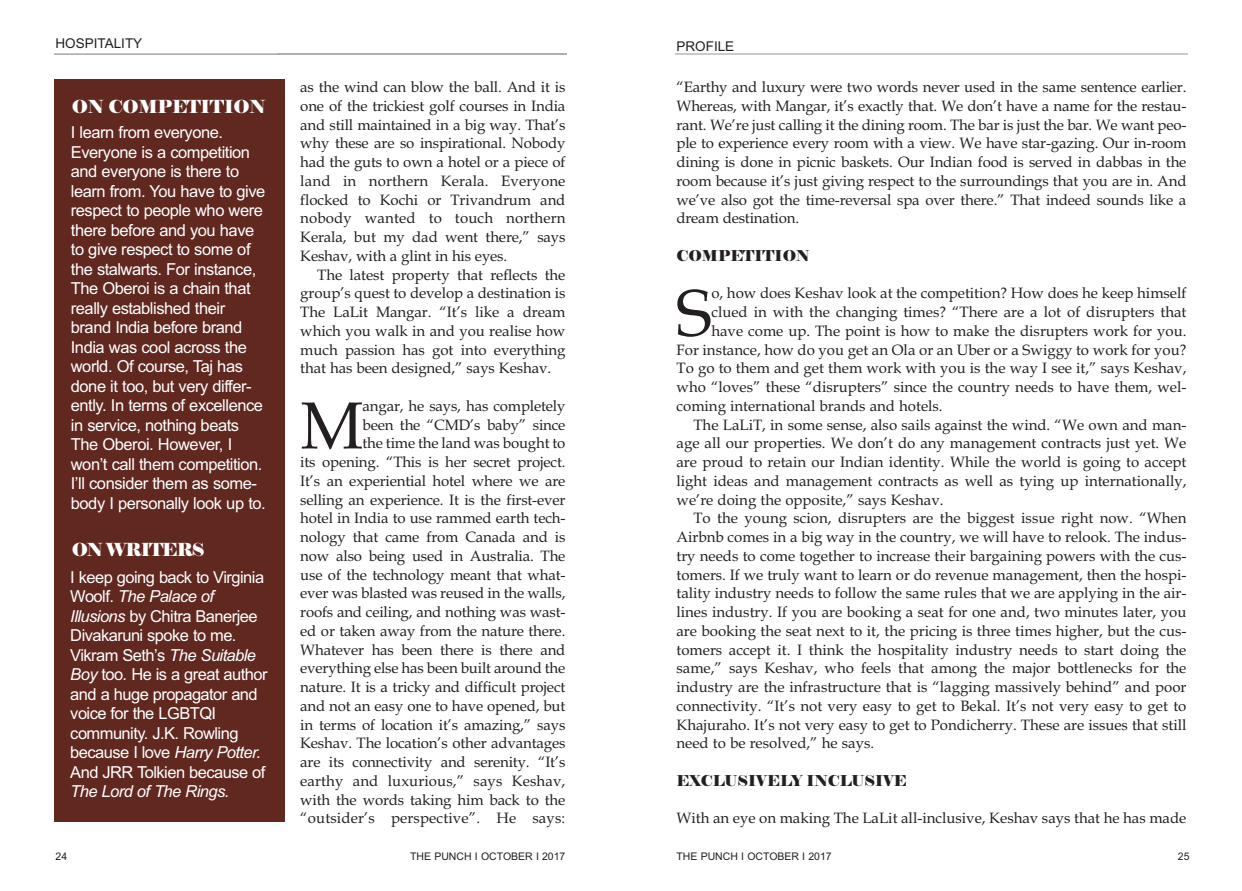
<style>
.page{position:relative;width:1242px;height:891px;background:#fff}
.page>*{position:absolute;margin:0;border:0;box-sizing:border-box;transform-origin:0 0}
.t1{font:66.6px "Book Antiqua";color:#241f1f}
.t2{font:18px "Elephant";letter-spacing:-.015em;color:#fff}
.t3{font:18px "Elephant";letter-spacing:-.07em;color:#fff}
.t4{font:16.5px/19.5px "Arial";letter-spacing:-.03em;color:#fff}
.t5{font:italic 16.5px "Arial";letter-spacing:-.035em;color:#fff}
.t6{font:15px/18.8px "Book Antiqua";color:#241f1f;text-align:justify}
.t7{font:15px "Elephant";color:#241f1f}
.t8{font:13.5px "Arial";color:#241f1f}
.t9{font:10.5px "Arial";color:#241f1f}
.s1{font-style:italic}
</style>
<div class="page">
<hr style="left:675px;top:54px;width:513px;height:1px;background:#969698">
<hr style="left:54px;top:54px;width:513px;height:1px;background:#969698">
<div style="left:54px;top:80px;width:230px;height:742px;background:#612820"></div>
<p class="t8" style="left:56px;top:36px;width:88px">HOSPITALITY</p>
<p class="t8" style="left:676px;top:38px;width:59px">PROFILE</p>
<p class="t6" style="left:676px;top:78px;width:512px">“Earthy and luxury were two words never used in the same sentence earlier.<br>Whereas, with Mangar, it’s exactly that. We don’t have a name for the restau&shy;rant. We’re just calling it the dining room. The bar is just the bar. We want peo&shy;ple to experience every room with a view. We have star-gazing. Our in-room dining is done in picnic baskets. Our Indian food is served in dabbas in the room because it’s just giving respect to the surroundings that you are in. And we’ve also got the time-reversal spa over there.” That indeed sounds like a dream destination.</p>
<p class="t7" style="left:676px;top:246px;width:135px">COMPETITION</p>
<h1 class="t1" style="left:676px;top:274px;width:36px">S</h1>
<p class="t6" style="left:711px;top:284px;width:477px">o, how does Keshav look at the competition? How does he keep himself</p>
<p class="t6" style="left:300px;top:78px;width:267px">as the wind can blow the ball. And it is one of the trickiest golf courses in India and still maintained in a big way. That’s why these are so inspirational. Nobody had the guts to own a hotel or a piece of land in northern Kerala. Everyone flocked to Kochi or Trivandrum and nobody wanted to touch northern Kerala, but my dad went there,” says Keshav, with a glint in his eyes.</p>
<p class="t6" style="left:300px;top:265px;width:267px;text-indent:17px">The latest property that reflects the group’s quest to develop a destination is The LaLit Mangar. “It’s like a dream which you walk in and you realise how much passion has got into everything that has been designed,” says Keshav.</p>
<h1 class="t1" style="left:300px;top:386px;width:64px">M</h1>
<p class="t2" style="left:72px;top:95px;width:195px">ON COMPETITION</p>
<p class="t4" style="left:71px;top:123px;width:196px">I learn from everyone.<br>Everyone is a competition and everyone is there to learn from. You have to give respect to people who were there before and you have to give respect to some of the stalwarts. For instance,<br>The Oberoi is a chain that really established their brand India before brand<br>India was cool across the world. Of course, Taj has done it too, but very differ&shy;ently. In terms of excellence in service, nothing beats<br>The Oberoi. However, I won’t call them competition.<br>I’ll consider them as some&shy;body I personally look up to.</p>
<p class="t3" style="left:72px;top:538px;width:134px">ON WRITERS</p>
<p class="t4" style="left:70px;top:567px;width:199px">I keep going back to Virginia<br>Woolf. <span class="s1">The Palace of<br>Illusions</span> by Chitra Banerjee<br>Divakaruni spoke to me.<br>Vikram Seth’s <span class="s1">The Suitable<br>Boy</span> too<span class="s1">.</span> He is a great author and a huge propagator and voice for the LGBTQI community. J.K. Rowling because I love <span class="s1">Harry Potter.<br></span>And JRR Tolkien because of</p>
<p class="t5" style="left:70px;top:782px;width:161px">The Lord of The Rings.</p>
<p class="t6" style="left:711px;top:303px;width:477px">clued in with the changing times? “There are a lot of disrupters that</p>
<p class="t6" style="left:711px;top:321px;width:477px">have come up. The point is how to make the disrupters work for you.</p>
<p class="t6" style="left:677px;top:340px;width:512px">For instance, how do you get an Ola or an Uber or a Swiggy to work for you?</p>
<p class="t6" style="left:677px;top:359px;width:512px">To go to them and get them work with you is the way I see it,” says Keshav,</p>
<p class="t6" style="left:676px;top:378px;width:511px">who “loves” these “disrupters” since the country needs to have them, wel-</p>
<p class="t6" style="left:676px;top:396px;width:268px">coming international brands and hotels.</p>
<p class="t6" style="left:693px;top:415px;width:495px">The LaLiT, in some sense, also sails against the wind. “We own and man-</p>
<p class="t6" style="left:677px;top:434px;width:512px">age all our properties. We don’t do any management contracts just yet. We</p>
<p class="t6" style="left:676px;top:453px;width:511px">are proud to retain our Indian identity. While the world is going to accept</p>
<p class="t6" style="left:676px;top:471px;width:511px">light ideas and management contracts as well as tying up internationally,</p>
<p class="t6" style="left:676px;top:490px;width:269px">we’re doing the opposite,” says Keshav.</p>
<p class="t6" style="left:693px;top:509px;width:495px">To the young scion, disrupters are the biggest issue right now. “When</p>
<p class="t6" style="left:676px;top:528px;width:511px">Airbnb comes in a big way in the country, we will have to relook. The indus-</p>
<p class="t6" style="left:676px;top:546px;width:512px">try needs to come together to increase their bargaining powers with the cus-</p>
<p class="t6" style="left:676px;top:565px;width:511px">tomers. If we truly want to learn or do revenue management, then the hospi-</p>
<p class="t6" style="left:676px;top:584px;width:511px">tality industry needs to follow the same rules that we are applying in the air-</p>
<p class="t6" style="left:676px;top:603px;width:511px">lines industry. If you are booking a seat for one and, two minutes later, you</p>
<p class="t6" style="left:676px;top:621px;width:512px">are booking the seat next to it, the pricing is three times higher, but the cus-</p>
<p class="t6" style="left:676px;top:640px;width:512px">tomers accept it. I think the hospitality industry needs to start doing the</p>
<p class="t6" style="left:676px;top:659px;width:511px">same,” says Keshav, who feels that among the major bottlenecks for the</p>
<p class="t6" style="left:676px;top:678px;width:511px">industry are the infrastructure that is “lagging massively behind” and poor</p>
<p class="t6" style="left:676px;top:696px;width:512px">connectivity. “It’s not very easy to get to Bekal. It’s not very easy to get to</p>
<p class="t6" style="left:676px;top:715px;width:511px">Khajuraho. It’s not very easy to get to Pondicherry. These are issues that still</p>
<p class="t6" style="left:676px;top:734px;width:199px">need to be resolved,” he says.</p>
<p class="t7" style="left:676px;top:771px;width:232px">EXCLUSIVELY INCLUSIVE</p>
<p class="t6" style="left:676px;top:809px;width:511px">With an eye on making The LaLit all-inclusive, Keshav says that he has made</p>
<p class="t6" style="left:300px;top:396px;width:267px;text-align:right">angar, he says, has completely<br>been the “CMD’s baby” since<br>the time the land was bought to<br>its opening. “This is her secret project.<br>It’s an experiential hotel where we are selling an experience. It is the first-ever hotel in India to use rammed earth tech&shy;nology that came from Canada and is now also being used in Australia. The use of the technology meant that what&shy;ever was blasted was reused in the walls, roofs and ceiling, and nothing was wast&shy;ed or taken away from the nature there.<br>Whatever has been there is there and everything else has been built around the nature. It is a tricky and difficult project and not an easy one to have opened, but in terms of location it’s amazing,” says Keshav. The location’s other advantages are its connectivity and serenity. “It’s earthy and luxurious,” says Keshav, with the words taking him back to the “outsider’s perspective”. He says:</p>
<p class="t9" style="left:56px;top:850px;width:13px">24</p>
<p class="t9" style="left:410px;top:850px;width:157px">THE PUNCH I OCTOBER I 2017</p>
<p class="t9" style="left:676px;top:850px;width:157px">THE PUNCH I OCTOBER I 2017</p>
<p class="t9" style="left:1178px;top:850px;width:13px">25</p>
</div>
